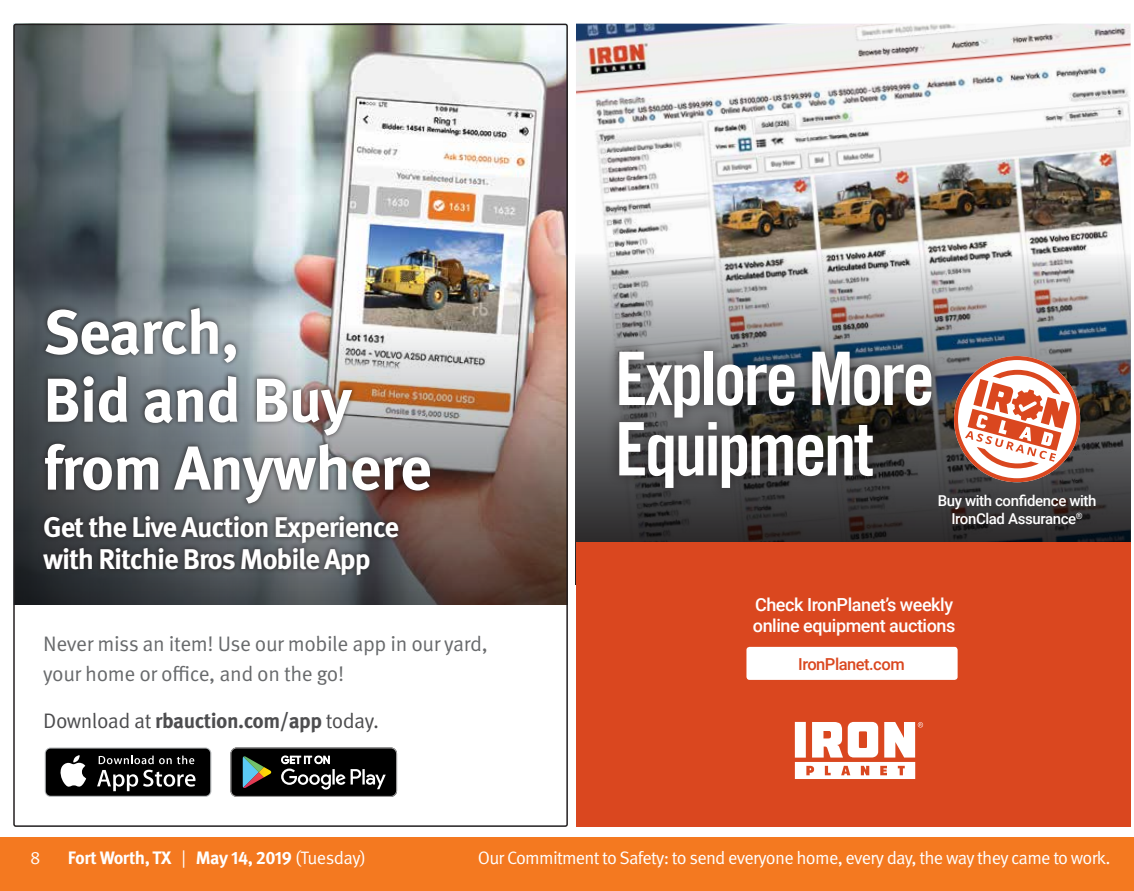
<style>
.page{position:relative;width:1134px;height:891px;background:#fff}
.page>*{position:absolute;margin:0;border:0;box-sizing:border-box;transform-origin:0 0}
.t1{font:700 condensed 73.8px/70.3px "Trade Gothic No.20";letter-spacing:-.04em;color:#fff}
.t2{font:700 61.95px/67.9px "Meta Pro";letter-spacing:-.02em;color:#fff}
.t3{font:700 28.5px/32px "Meta Pro";letter-spacing:-.04em;color:#fff}
.t4{font:21px/30px "Meta Pro";letter-spacing:-.02em;color:#686a6c}
.t5{font:700 21px "Meta Pro";letter-spacing:-.025em;color:#4d4d4f}
.t6{font:18px "Meta Pro";letter-spacing:-.04em;color:#fff}
.t7{font:500 18px/21.6px "Roboto";letter-spacing:-.025em;color:#fff}
.t8{font:700 18px "Meta Pro";letter-spacing:-.03em;color:#fff}
.t9{font:500 16.5px "Roboto";letter-spacing:-.03em;color:#da471f}
.t10{font:500 15px/18px "Roboto";letter-spacing:-.025em;color:#fff;text-align:center}
.s1{font-weight:400}
</style>
<div class="page">
<div style="left:0;top:837px;width:1134px;height:54px;background:#f47920"></div>
<img style="left:13px;top:24px;width:555px;height:229px">
<img style="left:371px;top:253px;width:194px;height:351px">
<svg style="left:45px;top:748px;width:166px;height:49px"></svg>
<div style="left:46px;top:749px;width:164px;height:47px;background:#000;border-radius:5px"></div>
<svg style="left:60px;top:755px;width:26px;height:32px"></svg>
<svg style="left:97px;top:770px;width:99px;height:21px"></svg>
<svg style="left:99px;top:756px;width:95px;height:8px"></svg>
<svg style="left:230px;top:748px;width:167px;height:49px;background:#2b2d2c"></svg>
<svg style="left:16px;top:27px;width:355px;height:577px;background:#828b8e"></svg>
<div style="left:38px;top:302px;width:398px;height:278px;background:#231f20;opacity:.75"></div>
<img style="left:576px;top:24px;width:555px;height:227px">
<svg style="left:576px;top:251px;width:555px;height:291px;background:#808183"></svg>
<div style="left:576px;top:542px;width:555px;height:285px;background:#da471f"></div>
<div style="left:746px;top:647px;width:212px;height:33px;background:#fff;border-radius:3px"></div>
<svg style="left:795px;top:722px;width:128px;height:57px"></svg>
<div style="left:607px;top:339px;width:336px;height:161px;background:#231f20;opacity:.75"></div>
<svg style="left:954px;top:356px;width:126px;height:126px"></svg>
<h2 class="t2" style="left:43px;top:294px;width:390px">Search,<br>Bid and Buy from Anywhere</h2>
<h3 class="t3" style="left:43px;top:509px;width:358px">Get the Live Auction Experience with Ritchie Bros Mobile App</h3>
<p class="t4" style="left:43px;top:628px;width:446px">Never miss an item! Use our mobile app in our yard, your home or office, and on the go!</p>
<p class="t5" style="left:43px;top:705px;width:337px"><span class="s1">Download at</span> rbauction.com/app <span class="s1">today.</span></p>
<h1 class="t1" style="left:615px;top:343px;width:322px">Explore More<br>Equipment</h1>
<p class="t10" style="left:938px;top:492px;width:160px">Buy with confidence with<br>IronClad Assurance<sup>®</sup></p>
<p class="t7" style="left:753px;top:593px;width:204px">Check IronPlanet’s weekly online equipment auctions</p>
<p class="t9" style="left:798px;top:652px;width:108px">IronPlanet.com</p>
<p class="t8" style="left:68px;top:844px;width:299px">Fort Worth, TX <span class="s1">|</span> May 14, 2019 <span class="s1">(Tuesday)</span></p>
<p class="t6" style="left:30px;top:844px;width:12px">8</p>
<p class="t6" style="left:478px;top:844px;width:634px">Our Commitment to Safety: to send everyone home, every day, the way they came to work.</p>
</div>
